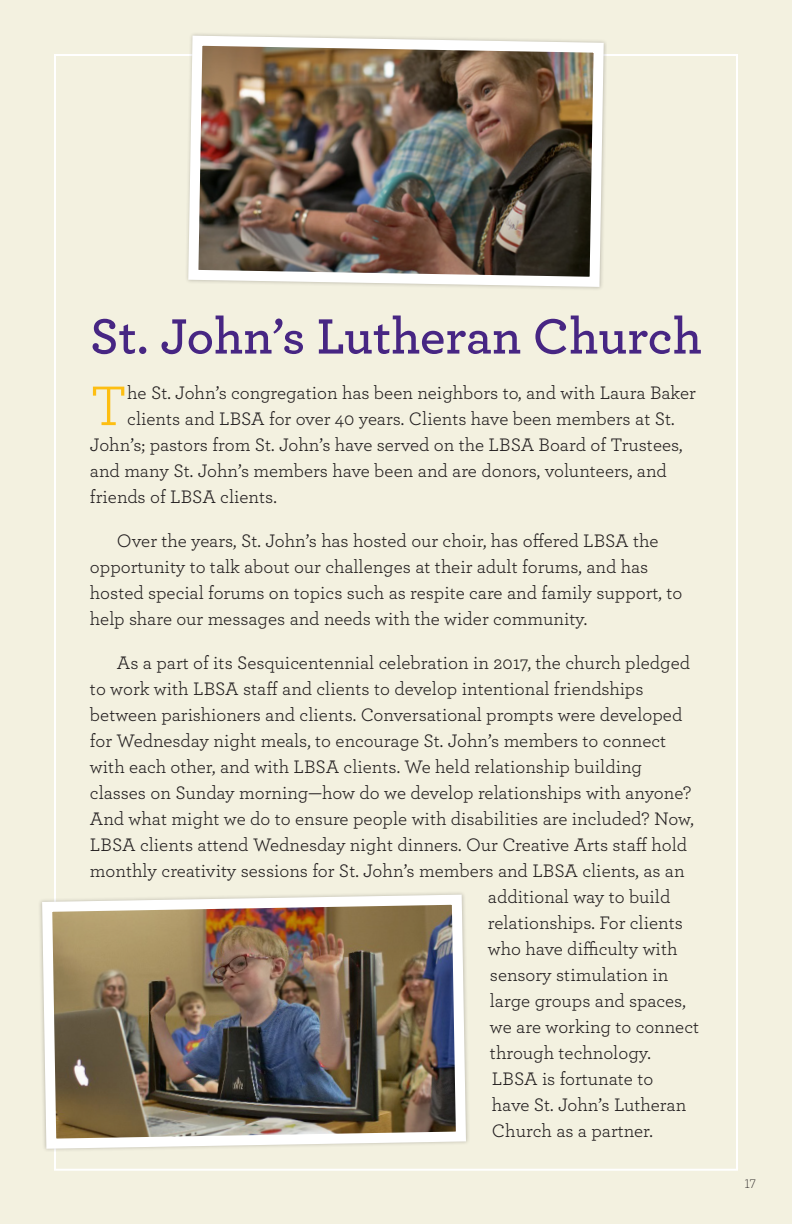
<style>
.page{position:relative;width:792px;height:1224px;background:#f3f1e0}
.page>*{position:absolute;margin:0;border:0;box-sizing:border-box;transform-origin:0 0}
.t1{font:58.6px "Archer";color:#fdbe12}
.t2{font:600 52px "Archer";color:#472683}
.t3{font:19px/26px "Archer";color:#231f20}
.t4{font:300 13px "Archer";color:#231f20}
</style>
<div class="page">
<img style="left:183px;top:34px;width:426px;height:255px">
<img style="left:40px;top:890px;width:428px;height:264px">
<h2 class="t2" style="left:90px;top:297px;width:613px">St. John’s Lutheran Church</h2>
<h1 class="t1" style="left:90px;top:365px;width:39px">T</h1>
<p class="t3" style="left:127px;top:379px;width:570px">he St. John’s congregation has been neighbors to, and with Laura Baker</p>
<p class="t3" style="left:127px;top:405px;width:549px">clients and LBSA for over 40 years. Clients have been members at St.</p>
<p class="t3" style="left:90px;top:431px;width:594px">John’s; pastors from St. John’s have served on the LBSA Board of Trustees,</p>
<p class="t3" style="left:90px;top:457px;width:578px">and many St. John’s members have been and are donors, volunteers, and</p>
<p class="t3" style="left:90px;top:483px;width:188px">friends of LBSA clients.</p>
<p class="t3" style="left:90px;top:527px;width:594px;text-indent:27px">Over the years, St. John’s has hosted our choir, has offered LBSA the opportunity to talk about our challenges at their adult forums, and has hosted special forums on topics such as respite care and family support, to help share our messages and needs with the wider community.</p>
<p class="t3" style="left:117px;top:649px;width:575px">As a part of its Sesquicentennial celebration in 2017, the church pledged</p>
<p class="t3" style="left:90px;top:675px;width:555px">to work with LBSA staff and clients to develop intentional friendships</p>
<p class="t3" style="left:90px;top:701px;width:594px">between parishioners and clients. Conversational prompts were developed</p>
<p class="t3" style="left:90px;top:727px;width:578px">for Wednesday night meals, to encourage St. John’s members to connect</p>
<p class="t3" style="left:90px;top:753px;width:554px">with each other, and with LBSA clients. We held relationship building</p>
<p class="t3" style="left:90px;top:779px;width:603px">classes on Sunday morning—how do we develop relationships with anyone?</p>
<p class="t3" style="left:90px;top:805px;width:606px">And what might we do to ensure people with disabilities are included? Now,</p>
<p class="t3" style="left:90px;top:831px;width:599px">LBSA clients attend Wednesday night dinners. Our Creative Arts staff hold</p>
<p class="t3" style="left:90px;top:857px;width:596px">monthly creativity sessions for St. John’s members and LBSA clients, as an</p>
<p class="t3" style="left:488px;top:883px;width:184px">additional way to build</p>
<p class="t3" style="left:488px;top:909px;width:196px">relationships. For clients</p>
<p class="t3" style="left:488px;top:935px;width:191px">who have difficulty with</p>
<p class="t3" style="left:490px;top:961px;width:180px">sensory stimulation in</p>
<p class="t3" style="left:490px;top:987px;width:197px">large groups and spaces,</p>
<p class="t3" style="left:490px;top:1013px;width:211px">we are working to connect</p>
<p class="t3" style="left:490px;top:1039px;width:162px">through technology.</p>
<p class="t3" style="left:492px;top:1065px;width:163px">LBSA is fortunate to</p>
<p class="t3" style="left:492px;top:1091px;width:196px">have St. John’s Lutheran</p>
<p class="t3" style="left:492px;top:1117px;width:162px">Church as a partner.</p>
<p class="t4" style="left:745px;top:1175px;width:13px">17</p>
</div>
